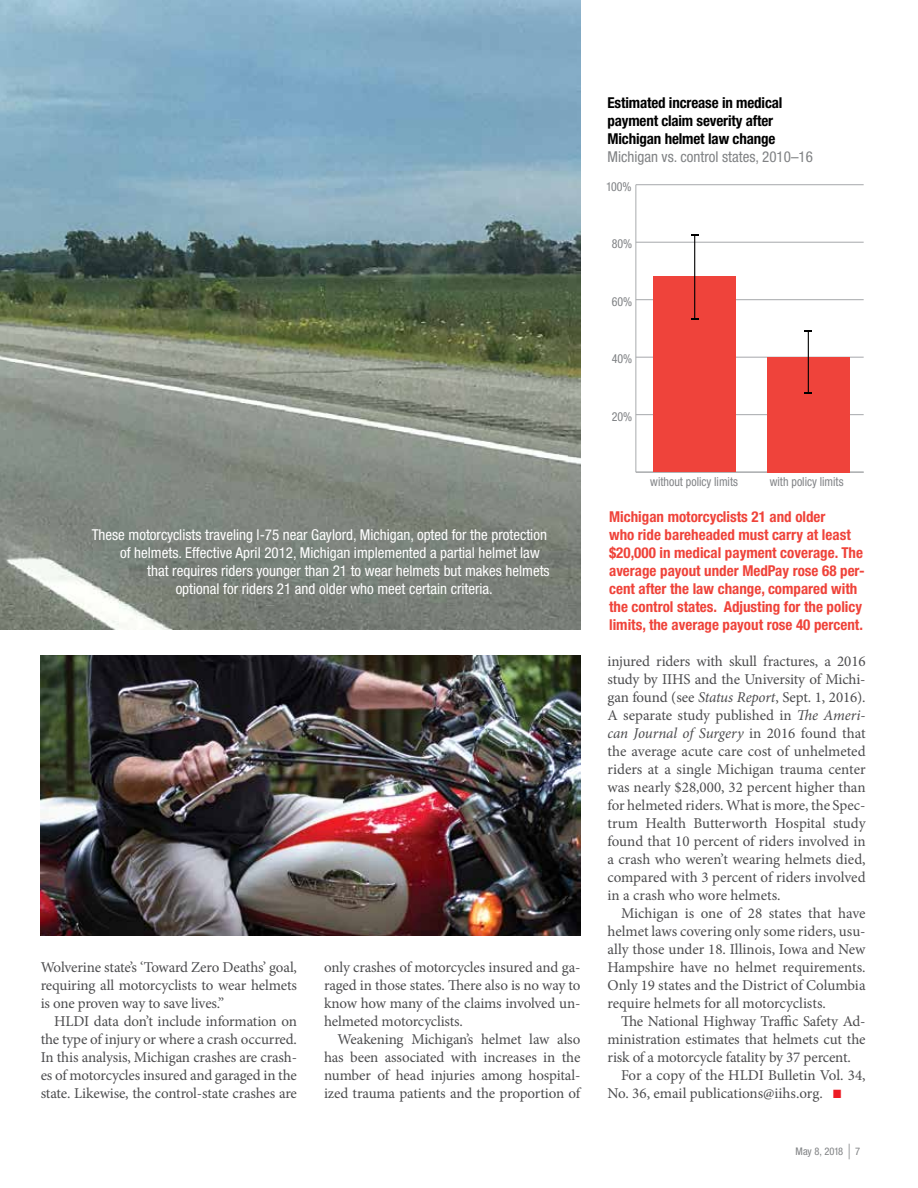
<style>
.page{position:relative;width:918px;height:1188px;background:#fff}
.page>*{position:absolute;margin:0;border:0;box-sizing:border-box;transform-origin:0 0}
.t1{font:15px/18px "Minion Pro";letter-spacing:-.01em;color:#4c4c4e;text-align:justify}
.t2{font:condensed 15px "Helvetica Neue LT Pro";color:#fff}
.t3{font:700 condensed 15px/18px "Helvetica Neue LT Pro";color:#ef433a}
.t4{font:700 condensed 15px/18px "Helvetica Neue LT Pro";letter-spacing:-.01em;color:#000}
.t5{font:condensed 15px "Helvetica Neue LT Pro";color:#808284}
.t6{font:condensed 12.45px "Helvetica Neue LT Pro";color:#828487;scale:.96 1}
.t7{font:condensed 12.45px "Helvetica Neue LT Pro";color:#808285;scale:.96 1}
.t8{font:condensed 10.5px "Helvetica Neue LT Pro";color:#808284}
.s1{font-style:italic}
.s2{color:#ed1b24}
.s3{font-size:21px}
</style>
<div class="page">
<img style="left:0;top:0;width:580px;height:630px">
<hr style="left:635px;top:185px;width:1px;height:287px;background:#a7a9ac">
<hr style="left:636px;top:472px;width:228px;height:1px;background:#a7a9ac">
<hr style="left:636px;top:414px;width:228px;height:1px;background:#a7a9ac">
<hr style="left:636px;top:357px;width:228px;height:1px;background:#a7a9ac">
<hr style="left:636px;top:299px;width:228px;height:1px;background:#a7a9ac">
<hr style="left:636px;top:242px;width:228px;height:1px;background:#a7a9ac">
<hr style="left:636px;top:184px;width:228px;height:1px;background:#a7a9ac">
<div style="left:654px;top:277px;width:82px;height:195px;background:#ef433b"></div>
<div style="left:768px;top:357px;width:82px;height:115px;background:#ef433b"></div>
<hr style="left:808px;top:331px;width:1px;height:62px;background:#000">
<hr style="left:694px;top:235px;width:1px;height:84px;background:#000">
<img style="left:41px;top:655px;width:539px;height:281px">
<p class="t2" style="left:92px;top:526px;width:457px">These motorcyclists traveling I-75 near Gaylord, Michigan, opted for the protection</p>
<p class="t2" style="left:120px;top:544px;width:421px">of helmets. Effective April 2012, Michigan implemented a partial helmet law</p>
<p class="t2" style="left:147px;top:562px;width:404px">that requires riders younger than 21 to wear helmets but makes helmets</p>
<p class="t2" style="left:176px;top:580px;width:319px">optional for riders 21 and older who meet certain criteria.</p>
<p class="t1" style="left:41px;top:958px;width:258px">Wolverine state’s ‘Toward Zero Deaths’ goal, requiring all motorcyclists to wear helmets is one proven way to save lives.”</p>
<p class="t1" style="left:41px;top:1012px;width:258px;text-indent:14px">HLDI data don’t include information on the type of injury or where a crash occurred.<br>In this analysis, Michigan crashes are crash&shy;es of motorcycles insured and garaged in the state. Likewise, the control-state crashes are</p>
<p class="t1" style="left:324px;top:958px;width:258px">only crashes of motorcycles insured and ga&shy;raged in those states. There also is no way to know how many of the claims involved un&shy;helmeted motorcyclists.</p>
<p class="t1" style="left:324px;top:1030px;width:258px;text-indent:14px">Weakening Michigan’s helmet law also has been associated with increases in the number of head injuries among hospital&shy;ized trauma patients and the proportion of</p>
<p class="t4" style="left:608px;top:93px;width:177px">Estimated increase in medical payment claim severity after<br>Michigan helmet law change</p>
<p class="t5" style="left:608px;top:148px;width:207px">Michigan vs. control states, 2010–16</p>
<p class="t7" style="left:606px;top:179px;width:28px">100%</p>
<p class="t7" style="left:612px;top:237px;width:23px">80%</p>
<p class="t7" style="left:612px;top:294px;width:23px">60%</p>
<p class="t7" style="left:612px;top:352px;width:23px">40%</p>
<p class="t7" style="left:612px;top:409px;width:23px">20%</p>
<p class="t6" style="left:650px;top:474px;width:93px">without policy limits</p>
<p class="t6" style="left:770px;top:474px;width:78px">with policy limits</p>
<p class="t3" style="left:609px;top:507px;width:257px">Michigan motorcyclists 21 and older<br>who ride bareheaded must carry at least $20,000 in medical payment coverage. The average payout under MedPay rose 68 per&shy;cent after the law change, compared with the control states. Adjusting for the policy limits, the average payout rose 40 percent.</p>
<p class="t1" style="left:608px;top:652px;width:260px">injured riders with skull fractures, a 2016 study by IIHS and the University of Michi&shy;gan found (see <span class="s1">Status Report</span>, Sept. 1, 2016).<br>A separate study published in <span class="s1">The Ameri&shy;can Journal of Surgery</span> in 2016 found that the average acute care cost of unhelmeted riders at a single Michigan trauma center was nearly $28,000, 32 percent higher than for helmeted riders. What is more, the Spec&shy;trum Health Butterworth Hospital study found that 10 percent of riders involved in a crash who weren’t wearing helmets died, compared with 3 percent of riders involved in a crash who wore helmets.</p>
<p class="t1" style="left:608px;top:904px;width:260px;text-indent:14px">Michigan is one of 28 states that have helmet laws covering only some riders, usu&shy;ally those under 18. Illinois, Iowa and New Hampshire have no helmet requirements.<br>Only 19 states and the District of Columbia require helmets for all motorcyclists.</p>
<p class="t1" style="left:621px;top:1012px;width:246px">The National Highway Traffic Safety Ad-</p>
<p class="t1" style="left:608px;top:1030px;width:260px">ministration estimates that helmets cut the</p>
<p class="t1" style="left:608px;top:1048px;width:245px">risk of a motorcycle fatality by 37 percent.</p>
<p class="t1" style="left:621px;top:1066px;width:246px">For a copy of the HLDI Bulletin Vol. 34,</p>
<p class="t1" style="left:608px;top:1084px;width:235px">No. 36, email publications@iihs.org. <span class="s2">■</span></p>
<p class="t8" style="left:795px;top:1145px;width:66px">May 8, 2018 <span class="s3">|</span> 7</p>
</div>
